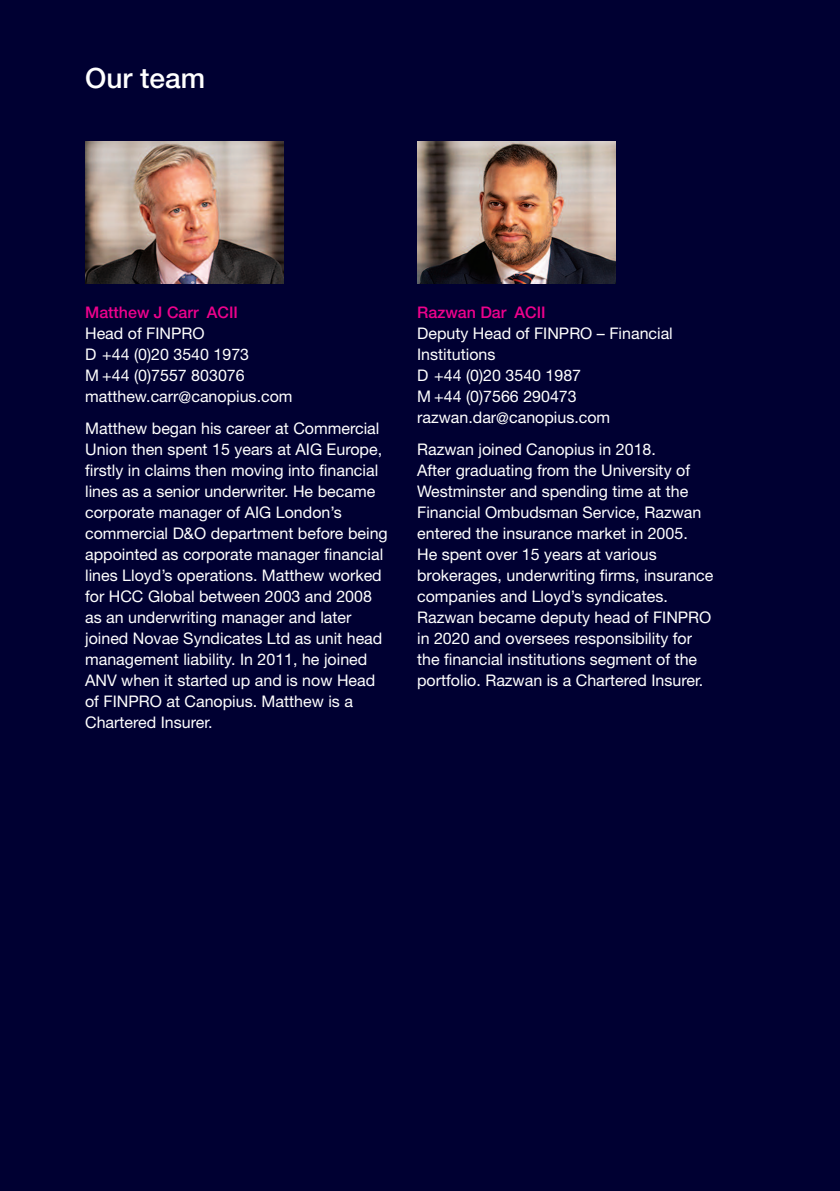
<style>
.page{position:relative;width:840px;height:1191px;background:#fff}
.page>*{position:absolute;margin:0;border:0;box-sizing:border-box;transform-origin:0 0}
.t1{font:500 28px "Helvetica Neue LT Std";color:#fff}
.t2{font:16px/21px "Helvetica Neue LT Std";color:#fff}
.t3{font:500 16px "Helvetica Neue LT Std";color:#ed028c}
</style>
<div class="page">
<div style="left:0;top:0;width:839px;height:1191px;background:#000032"></div>
<img style="left:85px;top:142px;width:198px;height:141px">
<img style="left:417px;top:142px;width:198px;height:141px">
<h1 class="t1" style="left:85px;top:68px;width:121px">Our team</h1>
<p class="t3" style="left:85px;top:306px;width:154px">Matthew J Carr ACII</p>
<p class="t2" style="left:85px;top:324px;width:209px">Head of FINPRO<br>D +44 (0)20 3540 1973<br>M +44 (0)7557 803076 matthew.carr@canopius.com</p>
<p class="t2" style="left:85px;top:419px;width:304px">Matthew began his career at Commercial Union then spent 15 years at AIG Europe, firstly in claims then moving into financial lines as a senior underwriter. He became corporate manager of AIG London’s commercial D&amp;O department before being appointed as corporate manager financial lines Lloyd’s operations. Matthew worked for HCC Global between 2003 and 2008 as an underwriting manager and later joined Novae Syndicates Ltd as unit head management liability. In 2011, he joined ANV when it started up and is now Head of FINPRO at Canopius. Matthew is a Chartered Insurer.</p>
<p class="t3" style="left:417px;top:306px;width:130px">Razwan Dar ACII</p>
<p class="t2" style="left:417px;top:324px;width:257px">Deputy Head of FINPRO – Financial<br>Institutions<br>D +44 (0)20 3540 1987<br>M +44 (0)7566 290473 razwan.dar@canopius.com</p>
<p class="t2" style="left:417px;top:440px;width:298px">Razwan joined Canopius in 2018.<br>After graduating from the University of Westminster and spending time at the Financial Ombudsman Service, Razwan entered the insurance market in 2005.<br>He spent over 15 years at various brokerages, underwriting firms, insurance companies and Lloyd’s syndicates.<br>Razwan became deputy head of FINPRO in 2020 and oversees responsibility for the financial institutions segment of the portfolio. Razwan is a Chartered Insurer.</p>
</div>
